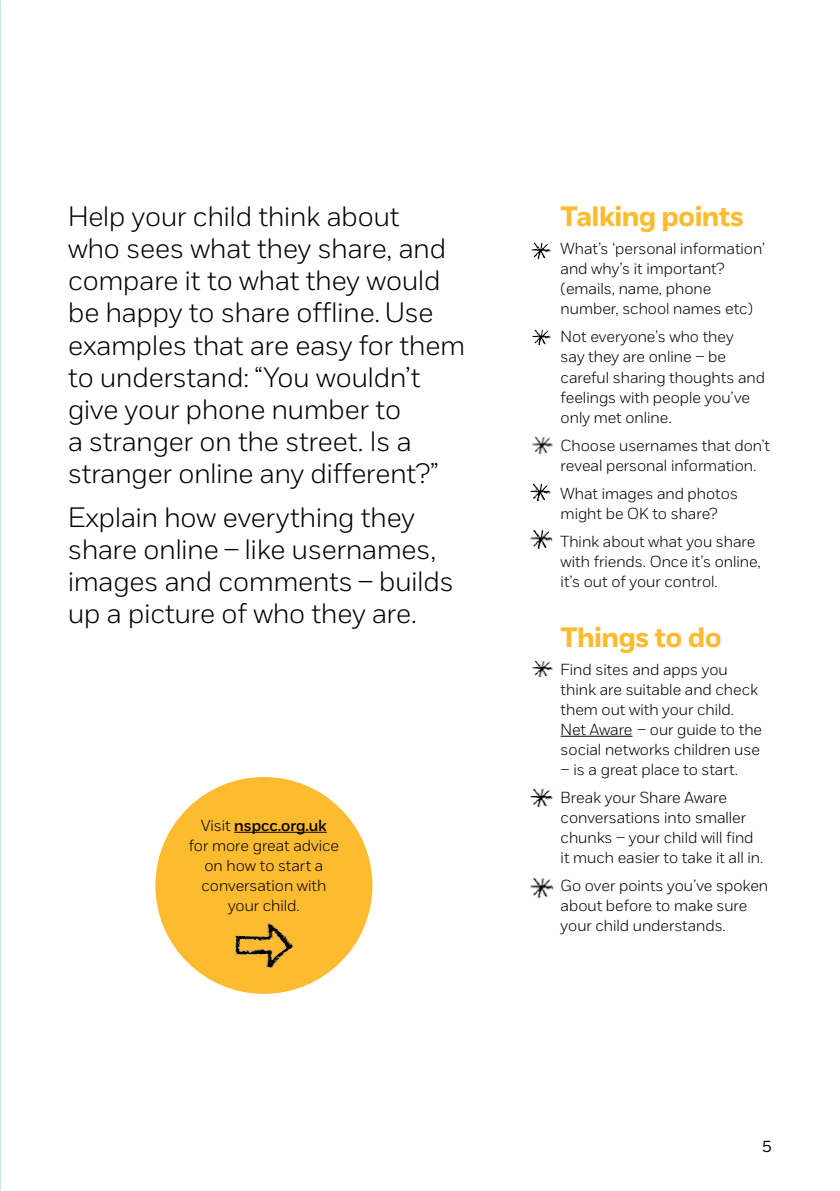
<style>
.page{position:relative;width:840px;height:1191px;background:#fff}
.page>*{position:absolute;margin:0;border:0;box-sizing:border-box;transform-origin:0 0}
.t1{font:300 28px/32px "NSPCC";color:#000}
.t2{font:700 28px "NSPCC";color:#fdbb30}
.t3{font:300 16px/20px "NSPCC";color:#000}
.t4{font:16px "NSPCC";color:#000}
.s1{font-weight:600}
</style>
<div class="page">
<hr style="left:560px;top:736px;width:72px;height:1px;background:#000">
<img style="left:531px;top:242px;width:20px;height:17px">
<img style="left:530px;top:878px;width:24px;height:20px">
<img style="left:532px;top:329px;width:19px;height:17px">
<img style="left:532px;top:436px;width:21px;height:18px">
<img style="left:532px;top:660px;width:21px;height:17px">
<img style="left:530px;top:483px;width:21px;height:18px">
<img style="left:530px;top:788px;width:23px;height:19px">
<img style="left:530px;top:530px;width:23px;height:19px">
<div style="left:155px;top:777px;width:217px;height:216px;background:#fdbb30;border-radius:50%"></div>
<hr style="left:234px;top:832px;width:92px;height:1px;background:#000">
<img style="left:235px;top:922px;width:59px;height:46px">
<p class="t1" style="left:68px;top:200px;width:398px">Help your child think about<br>who sees what they share, and compare it to what they would be happy to share offline. Use examples that are easy for them to understand: “You wouldn’t give your phone number to<br>a stranger on the street. Is a stranger online any different?”</p>
<h1 class="t1" style="left:68px;top:500px;width:387px">Explain how everything they share online – like usernames, images and comments – builds up a picture of who they are.</h1>
<p class="t3" style="left:189px;top:815px;width:152px;text-align:center">Visit <span class="s1">nspcc.org.uk<br></span>for more great advice on how to start a conversation with your child.</p>
<h1 class="t2" style="left:560px;top:200px;width:185px">Talking points</h1>
<p class="t3" style="left:560px;top:239px;width:205px">What’s ‘personal information’ and why’s it important? (emails, name, phone number, school names etc)</p>
<p class="t3" style="left:560px;top:327px;width:206px">Not everyone’s who they<br>say they are online – be careful sharing thoughts and feelings with people you’ve only met online.</p>
<p class="t3" style="left:560px;top:435px;width:211px">Choose usernames that don’t reveal personal information.</p>
<p class="t3" style="left:560px;top:483px;width:179px">What images and photos might be OK to share?</p>
<p class="t3" style="left:560px;top:531px;width:202px">Think about what you share with friends. Once it’s online, it’s out of your control.</p>
<h1 class="t2" style="left:560px;top:620px;width:162px">Things to do</h1>
<p class="t3" style="left:560px;top:659px;width:203px">Find sites and apps you think are suitable and check them out with your child.<br>Net Aware – our guide to the social networks children use</p>
<p class="t3" style="left:560px;top:755px;width:179px;line-height:28px">– is a great place to start.<br>Break your Share Aware</p>
<p class="t3" style="left:560px;top:807px;width:204px">conversations into smaller chunks – your child will find it much easier to take it all in.</p>
<p class="t3" style="left:560px;top:875px;width:209px">Go over points you’ve spoken about before to make sure your child understands.</p>
<p class="t4" style="left:761px;top:1136px;width:11px">5</p>
</div>
